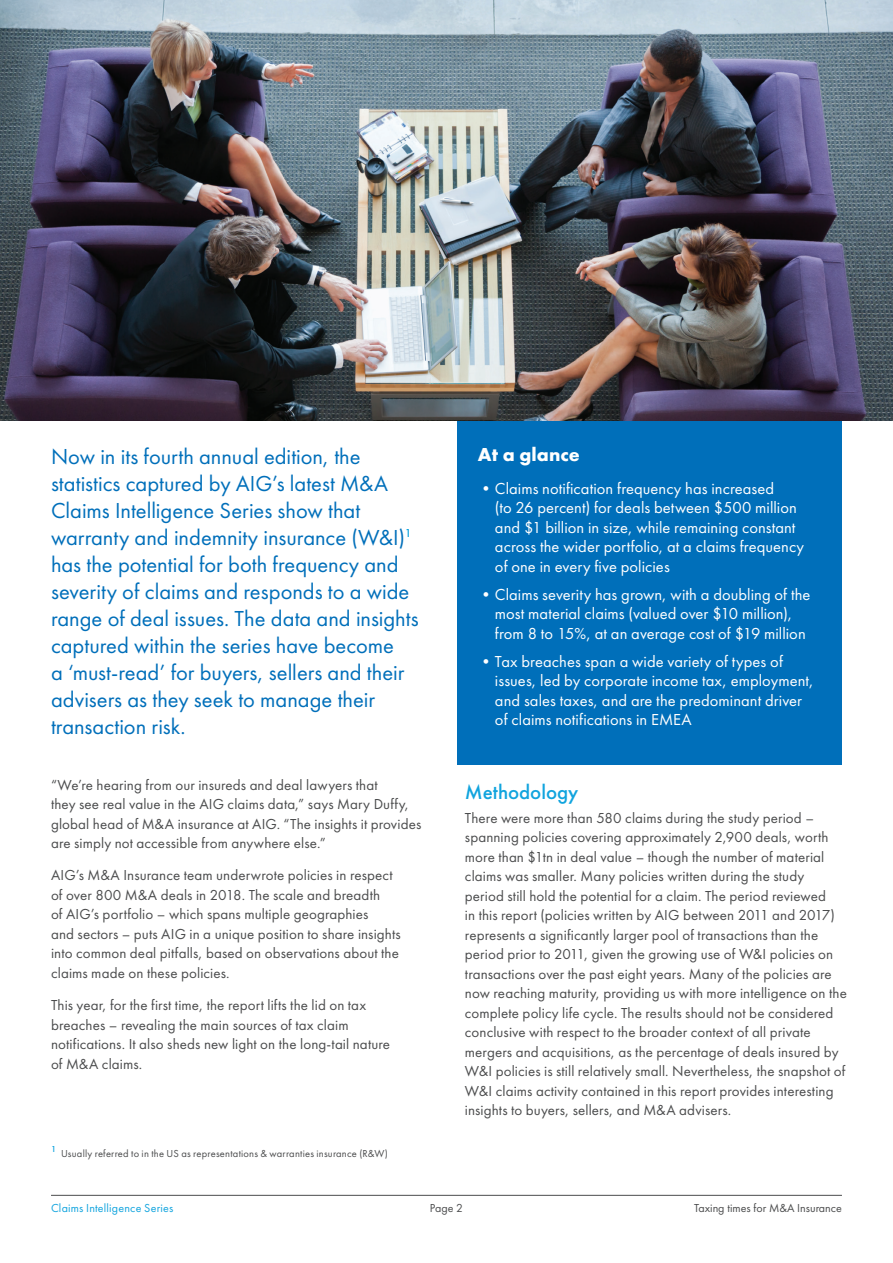
<style>
.page{position:relative;width:893px;height:1263px;background:#fff}
.page>*{position:absolute;margin:0;border:0;box-sizing:border-box;transform-origin:0 0}
.Intro_Copy{font:22.5px/27px "Futura PT";color:#006fba}
.Sub_header{font:500 21px "Futura PT";color:#11a4de}
.Body{font:700 19.5px "Futura PT";letter-spacing:.005em;color:#fff}
.Body-2{font:16.5px/19.5px "Futura PT";letter-spacing:.005em;color:#fff}
.Body-3{font:15px/19.5px "Futura PT";letter-spacing:.01em;color:#4b4c4d}
.t1{font:12px "Futura PT";color:#4b4c4d}
.t2{font:12px "Futura PT";letter-spacing:.015em;color:#11a4de}
.Footnote_text{font:10.5px "Futura PT";letter-spacing:.02em;color:#4b4c4d}
</style>
<div class="page">
<hr style="left:51px;top:1195px;width:791px;height:1px;background:#4b4c4d">
<img style="left:0;top:0;width:893px;height:421px">
<div style="left:457px;top:421px;width:385px;height:343px;background:#006fba"></div>
<p class="Intro_Copy" style="left:51px;top:443px;width:369px">Now in its fourth annual edition, the statistics captured by AIG’s latest M&amp;A Claims Intelligence Series show that warranty and indemnity insurance (W&amp;I)<sup>1 </sup>has the potential for both frequency and severity of claims and responds to a wide range of deal issues. The data and insights captured within the series have become<br>a ‘must-read’ for buyers, sellers and their advisers as they seek to manage their transaction risk.</p>
<p class="Body-3" style="left:51px;top:775px;width:372px">“We’re hearing from our insureds and deal lawyers that<br>they see real value in the AIG claims data,” says Mary Duffy, global head of M&amp;A insurance at AIG. “The insights it provides are simply not accessible from anywhere else.”</p>
<p class="Body-3" style="left:51px;top:866px;width:351px">AIG’s M&amp;A Insurance team underwrote policies in respect of over 800 M&amp;A deals in 2018. The scale and breadth<br>of AIG’s portfolio – which spans multiple geographies<br>and sectors – puts AIG in a unique position to share insights into common deal pitfalls, based on observations about the claims made on these policies.</p>
<p class="Body-3" style="left:51px;top:995px;width:341px">This year, for the first time, the report lifts the lid on tax breaches – revealing the main sources of tax claim notifications. It also sheds new light on the long-tail nature of M&amp;A claims.</p>
<p class="Footnote_text" style="left:51px;top:1147px;width:338px"><sup>1</sup> Usually referred to in the US as representations &amp; warranties insurance (R&amp;W)</p>
<p class="Body" style="left:478px;top:442px;width:104px">At a glance</p>
<p class="Body-2" style="left:495px;top:478px;width:311px;text-indent:-17px">•Claims notification frequency has increased<br>(to 26 percent) for deals between $500 million and $1 billion in size, while remaining constant across the wider portfolio, at a claims frequency of one in every five policies</p>
<p class="Body-2" style="left:495px;top:584px;width:317px;text-indent:-17px">•Claims severity has grown, with a doubling of the most material claims (valued over $10 million), from 8 to 15%, at an average cost of $19 million</p>
<p class="Body-2" style="left:495px;top:651px;width:320px;text-indent:-17px">•Tax breaches span a wide variety of types of issues, led by corporate income tax, employment, and sales taxes, and are the predominant driver of claims notifications in EMEA</p>
<p class="Sub_header" style="left:465px;top:779px;width:115px">Methodology</p>
<p class="Body-3" style="left:465px;top:808px;width:384px">There were more than 580 claims during the study period – spanning policies covering approximately 2,900 deals, worth more than $1tn in deal value – though the number of material claims was smaller. Many policies written during the study period still hold the potential for a claim. The period reviewed<br>in this report (policies written by AIG between 2011 and 2017) represents a significantly larger pool of transactions than the period prior to 2011, given the growing use of W&amp;I policies on transactions over the past eight years. Many of the policies are now reaching maturity, providing us with more intelligence on the complete policy life cycle. The results should not be considered conclusive with respect to the broader context of all private mergers and acquisitions, as the percentage of deals insured by W&amp;I policies is still relatively small. Nevertheless, the snapshot of W&amp;I claims activity contained in this report provides interesting insights to buyers, sellers, and M&amp;A advisers.</p>
<p class="t2" style="left:51px;top:1200px;width:124px">Claims Intelligence Series</p>
<p class="t1" style="left:430px;top:1200px;width:35px">Page 2</p>
<p class="t1" style="left:694px;top:1200px;width:149px">Taxing times for M&amp;A Insurance</p>
</div>
